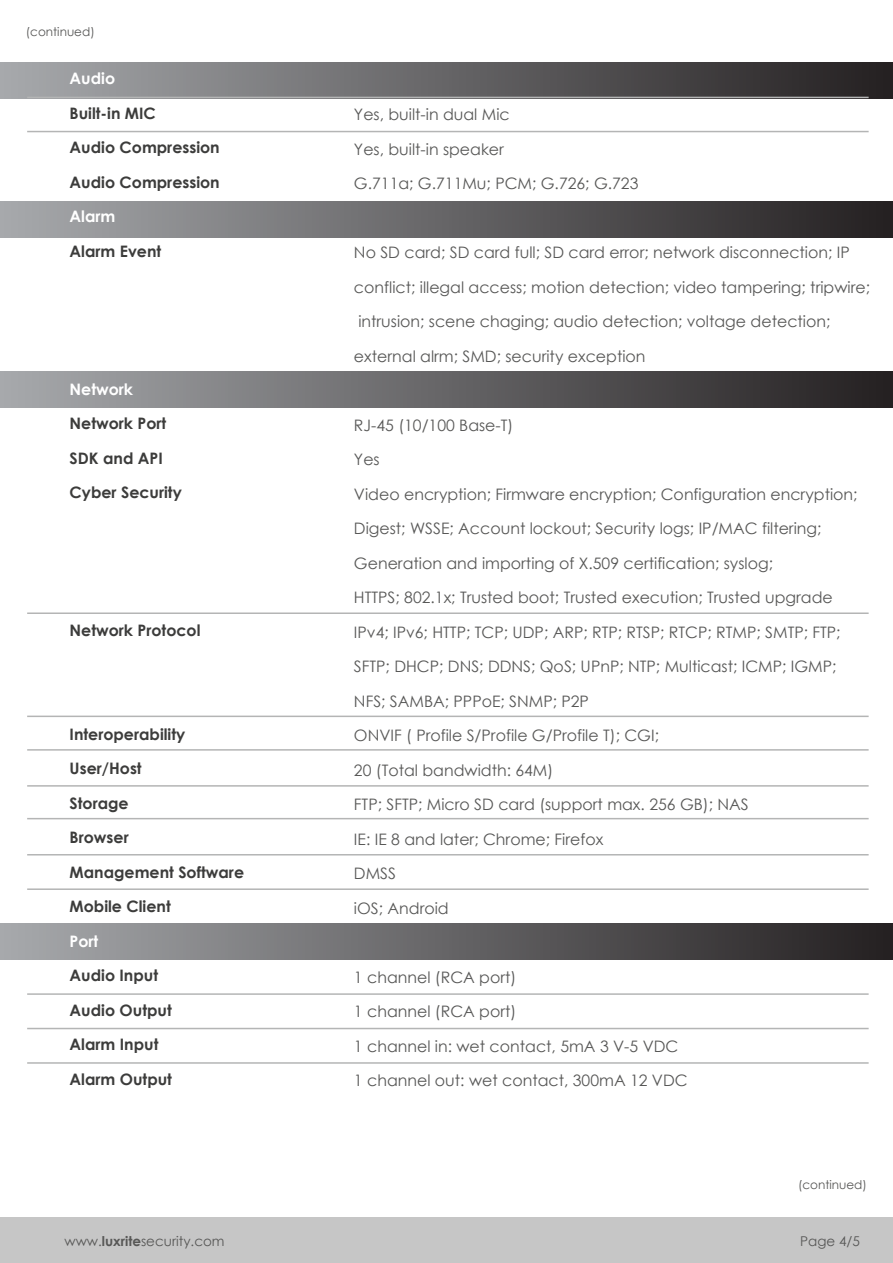
<style>
.page{position:relative;width:893px;height:1263px;background:#fff}
.page>*{position:absolute;margin:0;border:0;box-sizing:border-box;transform-origin:0 0}
.t1{font:15.75px/34.5px "Century Gothic";color:#575756}
.t2{font:700 15.75px/34.5px "Century Gothic";color:#3c3c3b}
.t3{font:700 15.75px "Century Gothic";color:#fff}
.t4{font:13.5px "Century Gothic";color:#575756}
.t5{font:12px "Century Gothic";color:#575756}
.s1{font-weight:700}
</style>
<div class="page">
<div style="left:0;top:63px;width:893px;height:36px;background:linear-gradient(to right,#a7a9ac,#242021)"></div>
<div style="left:0;top:201px;width:893px;height:36px;background:linear-gradient(to right,#a7a9ac,#242021)"></div>
<div style="left:0;top:371px;width:893px;height:36px;background:linear-gradient(to right,#a7a9ac,#242021)"></div>
<div style="left:0;top:924px;width:893px;height:36px;background:linear-gradient(to right,#a7a9ac,#242021)"></div>
<div style="left:0;top:1217px;width:893px;height:46px;background:#c6c6c6"></div>
<hr style="left:27px;top:97px;width:842px;height:1px;background:#b4b5b5">
<hr style="left:27px;top:131px;width:842px;height:1px;background:#b4b5b5">
<hr style="left:27px;top:612px;width:842px;height:2px;background:#b4b5b5">
<hr style="left:27px;top:716px;width:842px;height:1px;background:#b4b5b5">
<hr style="left:27px;top:818px;width:842px;height:1px;background:#b4b5b5">
<hr style="left:27px;top:749px;width:842px;height:2px;background:#b4b5b5">
<hr style="left:27px;top:785px;width:842px;height:2px;background:#b4b5b5">
<hr style="left:27px;top:854px;width:842px;height:1px;background:#b4b5b5">
<hr style="left:27px;top:888px;width:842px;height:2px;background:#b4b5b5">
<hr style="left:27px;top:993px;width:842px;height:2px;background:#b4b5b5">
<hr style="left:27px;top:1028px;width:842px;height:1px;background:#b4b5b5">
<hr style="left:27px;top:1062px;width:842px;height:2px;background:#b4b5b5">
<p class="t5" style="left:26px;top:23px;width:70px">(continued)</p>
<p class="t3" style="left:70px;top:67px;width:47px">Audio</p>
<p class="t2" style="left:70px;top:95px;width:152px">Built-in MIC<br>Audio Compression<br>Audio Compression</p>
<p class="t3" style="left:70px;top:205px;width:47px">Alarm</p>
<p class="t2" style="left:70px;top:233px;width:93px">Alarm Event</p>
<p class="t3" style="left:70px;top:377px;width:65px">Network</p>
<p class="t2" style="left:70px;top:406px;width:114px">Network Port<br>SDK and API<br>Cyber Security</p>
<p class="t2" style="left:70px;top:613px;width:132px">Network Protocol</p>
<p class="t2" style="left:70px;top:716px;width:176px">Interoperability<br>User/Host<br>Storage<br>Browser<br>Management Software<br>Mobile Client</p>
<p class="t3" style="left:70px;top:929px;width:30px">Port</p>
<p class="t2" style="left:70px;top:958px;width:104px">Audio Input<br>Audio Output<br>Alarm Input<br>Alarm Output</p>
<p class="t4" style="left:65px;top:1232px;width:162px">www.<span class="s1">luxrite</span>security.com</p>
<p class="t1" style="left:354px;top:97px;width:286px">Yes, built-in dual Mic<br>Yes, built-in speaker<br>G.711a; G.711Mu; PCM; G.726; G.723</p>
<p class="t1" style="left:354px;top:235px;width:518px">No SD card; SD card full; SD card error; network disconnection; IP conflict; illegal access; motion detection; video tampering; tripwire; intrusion; scene chaging; audio detection; voltage detection; external alrm; SMD; security exception</p>
<p class="t1" style="left:354px;top:407px;width:505px">RJ-45 (10/100 Base-T)<br>Yes<br>Video encryption; Firmware encryption; Configuration encryption; Digest; WSSE; Account lockout; Security logs; IP/MAC filtering; Generation and importing of X.509 certification; syslog;<br>HTTPS; 802.1x; Trusted boot; Trusted execution; Trusted upgrade IPv4; IPv6; HTTP; TCP; UDP; ARP; RTP; RTSP; RTCP; RTMP; SMTP; FTP; SFTP; DHCP; DNS; DDNS; QoS; UPnP; NTP; Multicast; ICMP; IGMP; NFS; SAMBA; PPPoE; SNMP; P2P<br>ONVIF ( Profile S/Profile G/Profile T); CGI;<br>20 (Total bandwidth: 64M)<br>FTP; SFTP; Micro SD card (support max. 256 GB); NAS<br>IE: IE 8 and later; Chrome; Firefox<br>DMSS<br>iOS; Android</p>
<p class="t1" style="left:354px;top:959px;width:335px">1 channel (RCA port)<br>1 channel (RCA port)<br>1 channel in: wet contact, 5mA 3 V-5 VDC<br>1 channel out: wet contact, 300mA 12 VDC</p>
<p class="t5" style="left:798px;top:1176px;width:70px">(continued)</p>
<p class="t4" style="left:800px;top:1232px;width:61px">Page 4/5</p>
</div>
